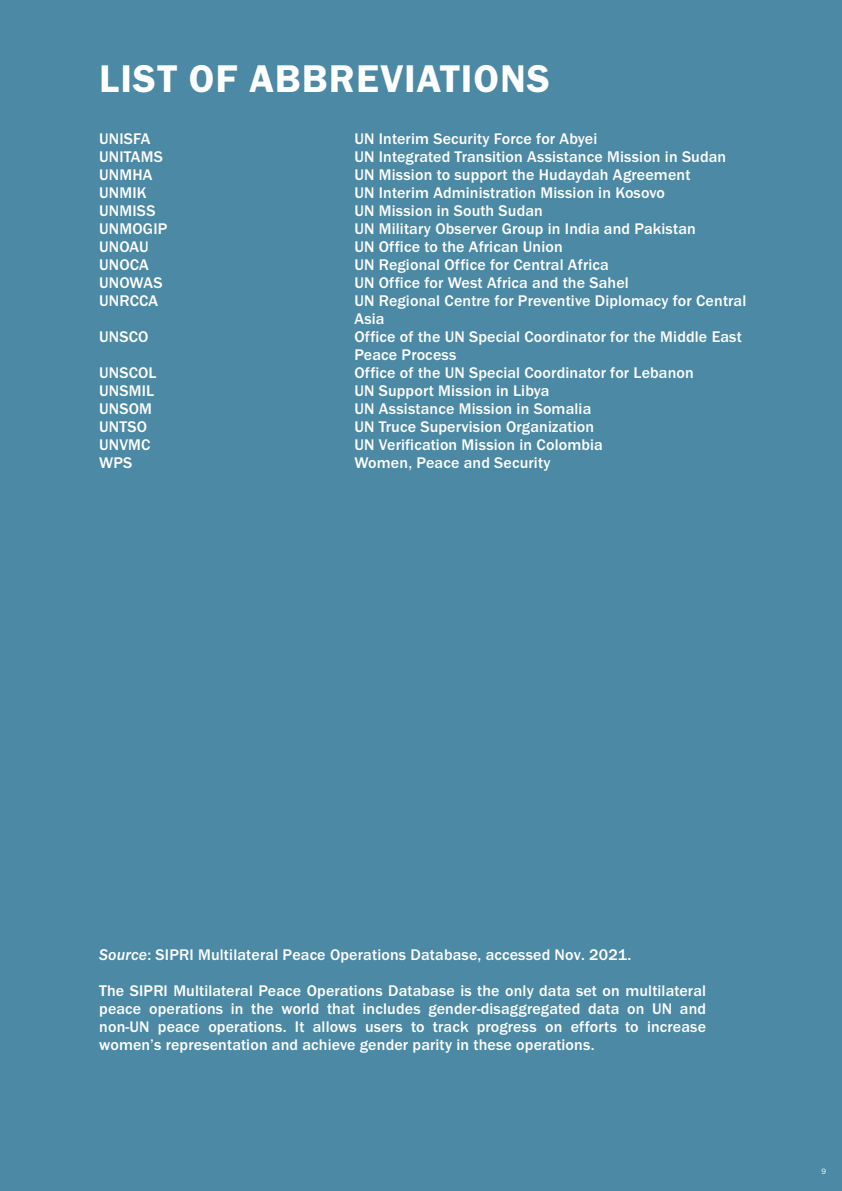
<style>
.page{position:relative;width:842px;height:1191px;background:#4b89a5}
.page>*{position:absolute;margin:0;border:0;box-sizing:border-box;transform-origin:0 0}
.t1{font:40px "Franklin Gothic URW Dem";letter-spacing:.025em;color:#fff}
.t2{font:500 16px/18px "Franklin Gothic URW";letter-spacing:.01em;color:#fff}
.t3{font:8px "Franklin Gothic URW Boo";color:#fff}
.s1{font-family:"Franklin Gothic URW Med Ita";font-weight:400}
</style>
<div class="page">
<h1 class="t1" style="left:99px;top:54px;width:452px">LIST OF ABBREVIATIONS</h1>
<p class="t2" style="left:99px;top:130px;width:70px">UNISFA<br>UNITAMS<br>UNMHA<br>UNMIK<br>UNMISS<br>UNMOGIP<br>UNOAU<br>UNOCA<br>UNOWAS<br>UNRCCA</p>
<p class="t2" style="left:99px;top:328px;width:51px">UNSCO</p>
<p class="t2" style="left:99px;top:364px;width:59px">UNSCOL<br>UNSMIL<br>UNSOM<br>UNTSO<br>UNVMC<br>WPS</p>
<p class="t2" style="left:354px;top:130px;width:393px">UN Interim Security Force for Abyei<br>UN Integrated Transition Assistance Mission in Sudan UN Mission to support the Hudaydah Agreement<br>UN Interim Administration Mission in Kosovo<br>UN Mission in South Sudan<br>UN Military Observer Group in India and Pakistan<br>UN Office to the African Union<br>UN Regional Office for Central Africa<br>UN Office for West Africa and the Sahel<br>UN Regional Centre for Preventive Diplomacy for Central Asia<br>Office of the UN Special Coordinator for the Middle East Peace Process<br>Office of the UN Special Coordinator for Lebanon<br>UN Support Mission in Libya<br>UN Assistance Mission in Somalia<br>UN Truce Supervision Organization<br>UN Verification Mission in Colombia<br>Women, Peace and Security</p>
<p class="t2" style="left:99px;top:945px;width:534px"><span class="s1">Source</span>: SIPRI Multilateral Peace Operations Database, accessed Nov. 2021.</p>
<p class="t2" style="left:99px;top:981px;width:608px;text-align:justify">The SIPRI Multilateral Peace Operations Database is the only data set on multilateral peace operations in the world that includes gender-disaggregated data on UN and non-UN peace operations. It allows users to track progress on efforts to increase women’s representation and achieve gender parity in these operations.</p>
<p class="t3" style="left:821px;top:1166px;width:6px">9</p>
</div>
